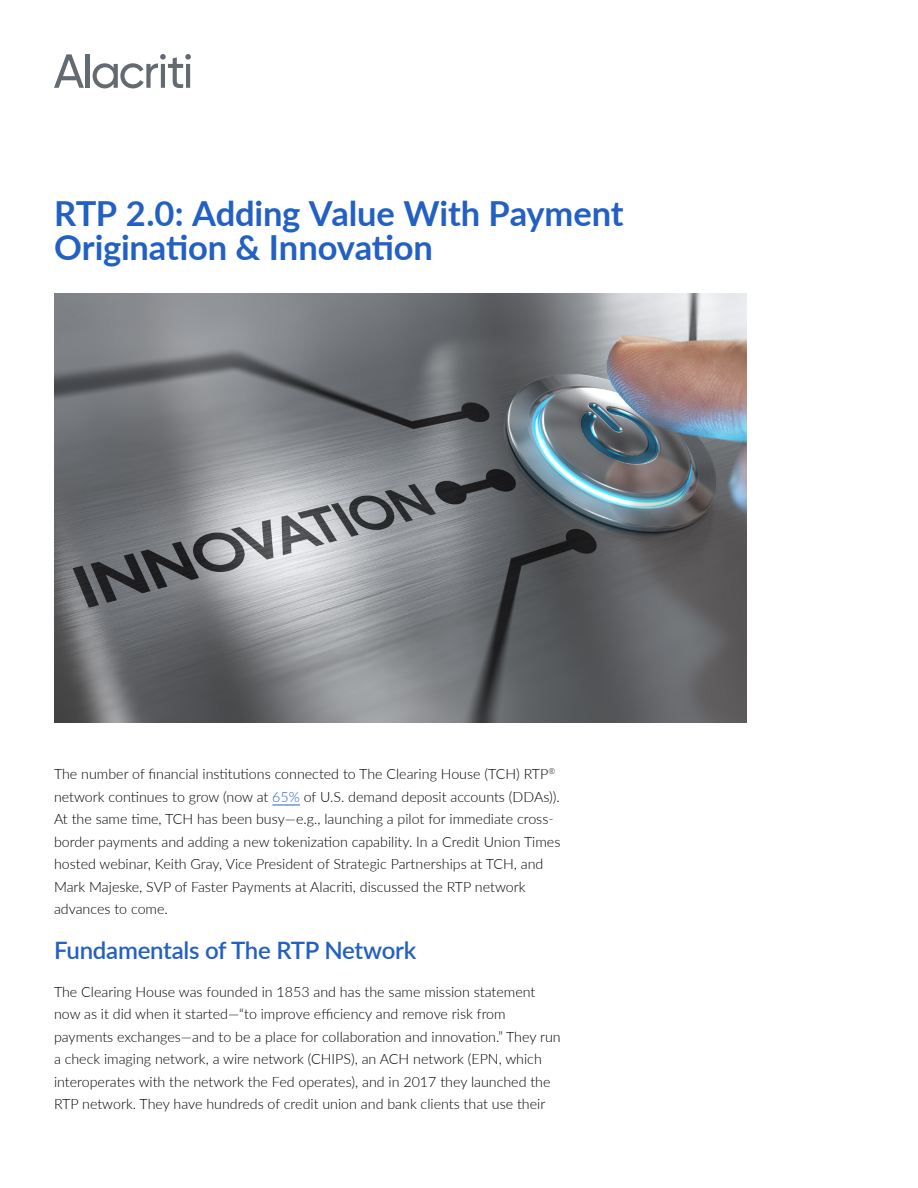
<style>
.page{position:relative;width:918px;height:1188px;background:#fff}
.page>*{position:absolute;margin:0;border:0;box-sizing:border-box;transform-origin:0 0}
.t1{font:700 34.5px/34.5px "Lato";letter-spacing:-.005em;color:#2260c3}
.t2{font:600 24px "Lato";letter-spacing:-.01em;color:#2260c3}
.t3{font:300 14.25px/22.5px "Lato";color:#000}
.s1{color:#2260c3}
</style>
<div class="page">
<img style="left:54px;top:293px;width:693px;height:430px">
<svg style="left:54px;top:54px;width:30px;height:34px"></svg>
<hr style="left:86px;top:54px;width:4px;height:34px;background:#646a72">
<svg style="left:93px;top:54px;width:98px;height:34px"></svg>
<svg style="left:272px;top:805px;width:28px;height:1px"></svg>
<h1 class="t1" style="left:54px;top:194px;width:571px">RTP 2.0: Adding Value With Payment<br>Origination &amp; Innovation</h1>
<p class="t3" style="left:54px;top:762px;width:508px">The number of financial institutions connected to The Clearing House (TCH) RTP<sup>® </sup>network continues to grow (now at <span class="s1">65%</span> of U.S. demand deposit accounts (DDAs)).<br>At the same time, TCH has been busy—e.g., launching a pilot for immediate cross&shy;border payments and adding a new tokenization capability. In a Credit Union Times hosted webinar, Keith Gray, Vice President of Strategic Partnerships at TCH, and Mark Majeske, SVP of Faster Payments at Alacriti, discussed the RTP network advances to come.</p>
<h2 class="t2" style="left:54px;top:933px;width:364px">Fundamentals of The RTP Network</h2>
<p class="t3" style="left:54px;top:980px;width:508px">The Clearing House was founded in 1853 and has the same mission statement now as it did when it started—“to improve efficiency and remove risk from payments exchanges—and to be a place for collaboration and innovation.” They run a check imaging network, a wire network (CHIPS), an ACH network (EPN, which interoperates with the network the Fed operates), and in 2017 they launched the RTP network. They have hundreds of credit union and bank clients that use their</p>
</div>
